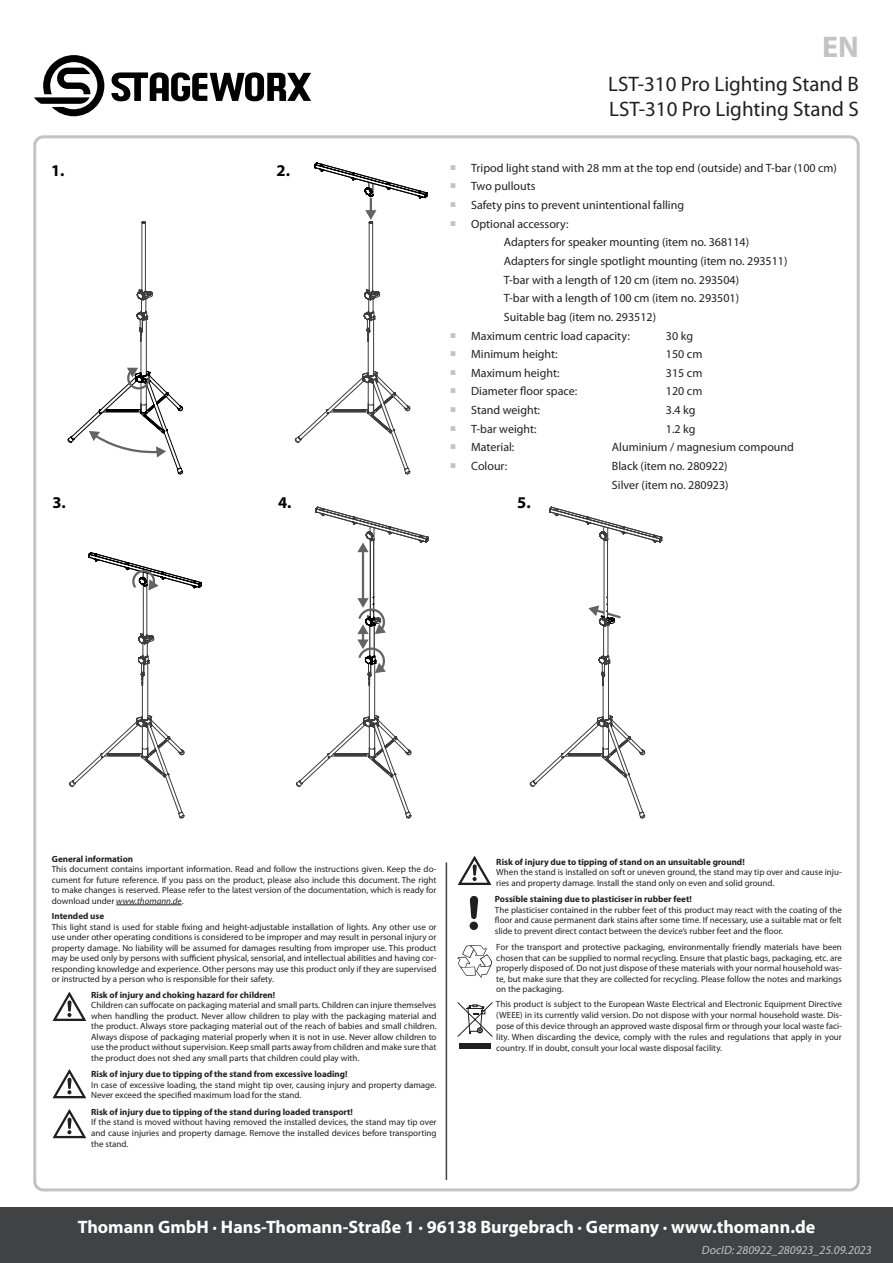
<style>
.page{position:relative;width:893px;height:1263px;background:#fff}
.page>*{position:absolute;margin:0;border:0;box-sizing:border-box;transform-origin:0 0}
.t1{font:700 30px "Myriad Pro";color:#c2c3c6}
.t2{font:21px/25.2px "Myriad Pro";color:#231f20}
.t3{font:700 18px "Myriad Pro";color:#fff}
.t4{font:700 16.5px "Myriad Pro";color:#000}
.t5{font:12px/18.6px "Myriad Pro";color:#231f20}
.t6{font:italic 12px "Myriad Pro";color:#c2c3c6}
.t7{font:9px/10.5px "Myriad Pro";color:#231f20;text-align:justify}
.t8{font:700 9px "Myriad Pro";color:#231f20}
.s1{font-style:italic}
</style>
<div class="page">
<div style="left:0;top:1208px;width:893px;height:55px;background:#414243"></div>
<hr style="left:116px;top:904px;width:66px;height:1px;background:#231f20">
<svg style="left:52px;top:992px;width:34px;height:29px"></svg>
<svg style="left:52px;top:1069px;width:34px;height:30px"></svg>
<svg style="left:52px;top:1109px;width:34px;height:30px"></svg>
<svg style="left:458px;top:856px;width:34px;height:29px"></svg>
<div style="left:470px;top:922px;width:8px;height:8px;background:#231f20;border-radius:4px"></div>
<svg style="left:470px;top:896px;width:8px;height:23px"></svg>
<svg style="left:457px;top:945px;width:35px;height:32px"></svg>
<div style="left:459px;top:1043px;width:32px;height:6px;background:#231f20"></div>
<svg style="left:457px;top:1002px;width:35px;height:35px"></svg>
<hr style="left:446px;top:862px;width:1px;height:318px;background:#414243">
<svg style="left:111px;top:72px;width:200px;height:29px"></svg>
<svg style="left:34px;top:55px;width:70px;height:61px"></svg>
<svg style="left:68px;top:221px;width:115px;height:253px"></svg>
<svg style="left:295px;top:162px;width:132px;height:312px"></svg>
<svg style="left:69px;top:552px;width:133px;height:266px"></svg>
<svg style="left:296px;top:507px;width:366px;height:311px"></svg>
<h3 class="t4" style="left:51px;top:159px;width:15px">1.</h3>
<h3 class="t4" style="left:277px;top:159px;width:15px">2.</h3>
<h1 class="t1" style="left:822px;top:27px;width:38px">EN</h1>
<h2 class="t2" style="left:608px;top:71px;width:252px">LST-310 Pro Lighting Stand B<br>LST-310 Pro Lighting Stand S</h2>
<h3 class="t5" style="left:471px;top:158px;width:367px">Tripod light stand with 28 mm at the top end (outside) and T-bar (100 cm)</h3>
<h3 class="t5" style="left:471px;top:177px;width:66px">Two pullouts</h3>
<h3 class="t5" style="left:471px;top:195px;width:214px">Safety pins to prevent unintentional falling</h3>
<h3 class="t5" style="left:471px;top:214px;width:99px">Optional accessory:</h3>
<h3 class="t5" style="left:504px;top:233px;width:247px">Adapters for speaker mounting (item no. 368114)</h3>
<h3 class="t5" style="left:504px;top:251px;width:285px">Adapters for single spotlight mounting (item no. 293511)</h3>
<h3 class="t5" style="left:504px;top:270px;width:237px">T-bar with a length of 120 cm (item no. 293504)</h3>
<h3 class="t5" style="left:504px;top:289px;width:237px">T-bar with a length of 100 cm (item no. 293501)</h3>
<h3 class="t5" style="left:504px;top:307px;width:154px">Suitable bag (item no. 293512)</h3>
<h3 class="t5" style="left:471px;top:326px;width:160px">Maximum centric load capacity:</h3>
<h3 class="t5" style="left:666px;top:326px;width:29px">30 kg</h3>
<h3 class="t5" style="left:471px;top:345px;width:88px">Minimum height:</h3>
<h3 class="t5" style="left:666px;top:345px;width:38px">150 cm</h3>
<h3 class="t5" style="left:471px;top:363px;width:90px">Maximum height:</h3>
<h3 class="t5" style="left:666px;top:363px;width:38px">315 cm</h3>
<h3 class="t5" style="left:471px;top:382px;width:108px">Diameter floor space:</h3>
<h3 class="t5" style="left:666px;top:382px;width:38px">120 cm</h3>
<h3 class="t5" style="left:471px;top:401px;width:70px">Stand weight:</h3>
<h3 class="t5" style="left:666px;top:401px;width:31px">3.4 kg</h3>
<h3 class="t5" style="left:471px;top:419px;width:67px">T-bar weight:</h3>
<h3 class="t5" style="left:666px;top:419px;width:31px">1.2 kg</h3>
<h3 class="t5" style="left:471px;top:438px;width:45px">Material:</h3>
<h3 class="t5" style="left:612px;top:438px;width:184px">Aluminium / magnesium compound</h3>
<h3 class="t5" style="left:471px;top:456px;width:37px">Colour:</h3>
<h3 class="t5" style="left:612px;top:456px;width:118px">Black (item no. 280922)<br>Silver (item no. 280923)</h3>
<h3 class="t4" style="left:52px;top:492px;width:15px">3.</h3>
<h3 class="t4" style="left:278px;top:492px;width:15px">4.</h3>
<h3 class="t4" style="left:517px;top:492px;width:15px">5.</h3>
<p class="t8" style="left:52px;top:853px;width:83px">General information</p>
<p class="t7" style="left:52px;top:864px;width:386px">This document contains important information. Read and follow the instructions given. Keep the do&shy;cument for future reference. If you pass on the product, please also include this document. The right to make changes is reserved. Please refer to the latest version of the documentation, which is ready for download under <span class="s1">www.thomann.de</span>.</p>
<p class="t8" style="left:52px;top:910px;width:54px">Intended use</p>
<p class="t7" style="left:52px;top:921px;width:386px">This light stand is used for stable fixing and height-adjustable installation of lights. Any other use or use under other operating conditions is considered to be improper and may result in personal injury or property damage. No liability will be assumed for damages resulting from improper use. This product may be used only by persons with sufficient physical, sensorial, and intellectual abilities and having cor&shy;responding knowledge and experience. Other persons may use this product only if they are supervised or instructed by a person who is responsible for their safety.</p>
<p class="t8" style="left:91px;top:989px;width:186px">Risk of injury and choking hazard for children!</p>
<p class="t7" style="left:91px;top:1000px;width:347px">Children can suffocate on packaging material and small parts. Children can injure themselves when handling the product. Never allow children to play with the packaging material and the product. Always store packaging material out of the reach of babies and small children.<br>Always dispose of packaging material properly when it is not in use. Never allow children to use the product without supervision. Keep small parts away from children and make sure that the product does not shed any small parts that children could play with.</p>
<p class="t8" style="left:91px;top:1068px;width:258px">Risk of injury due to tipping of the stand from excessive loading!</p>
<p class="t7" style="left:91px;top:1079px;width:347px">In case of excessive loading, the stand might tip over, causing injury and property damage.<br>Never exceed the specified maximum load for the stand.</p>
<p class="t8" style="left:91px;top:1106px;width:263px">Risk of injury due to tipping of the stand during loaded transport!</p>
<p class="t7" style="left:91px;top:1117px;width:347px">If the stand is moved without having removed the installed devices, the stand may tip over and cause injuries and property damage. Remove the installed devices before transporting the stand.</p>
<p class="t8" style="left:496px;top:856px;width:250px">Risk of injury due to tipping of stand on an unsuitable ground!</p>
<p class="t7" style="left:496px;top:867px;width:347px">When the stand is installed on soft or uneven ground, the stand may tip over and cause inju&shy;ries and property damage. Install the stand only on even and solid ground.</p>
<p class="t8" style="left:495px;top:893px;width:198px">Possible staining due to plasticiser in rubber feet!</p>
<p class="t7" style="left:495px;top:904px;width:348px">The plasticiser contained in the rubber feet of this product may react with the coating of the floor and cause permanent dark stains after some time. If necessary, use a suitable mat or felt slide to prevent direct contact between the device’s rubber feet and the floor.</p>
<p class="t7" style="left:496px;top:942px;width:347px">For the transport and protective packaging, environmentally friendly materials have been chosen that can be supplied to normal recycling. Ensure that plastic bags, packaging, etc. are properly disposed of. Do not just dispose of these materials with your normal household was&shy;te, but make sure that they are collected for recycling. Please follow the notes and markings on the packaging.</p>
<p class="t7" style="left:496px;top:999px;width:347px">This product is subject to the European Waste Electrical and Electronic Equipment Directive (WEEE) in its currently valid version. Do not dispose with your normal household waste. Dis&shy;pose of this device through an approved waste disposal firm or through your local waste faci&shy;lity. When discarding the device, comply with the rules and regulations that apply in your country. If in doubt, consult your local waste disposal facility.</p>
<h3 class="t3" style="left:78px;top:1215px;width:739px">Thomann GmbH · Hans-Thomann-Straße 1 · 96138 Burgebrach · Germany · www.thomann.de</h3>
<h3 class="t6" style="left:702px;top:1243px;width:171px">DocID: 280922_280923_25.09.2023</h3>
</div>
